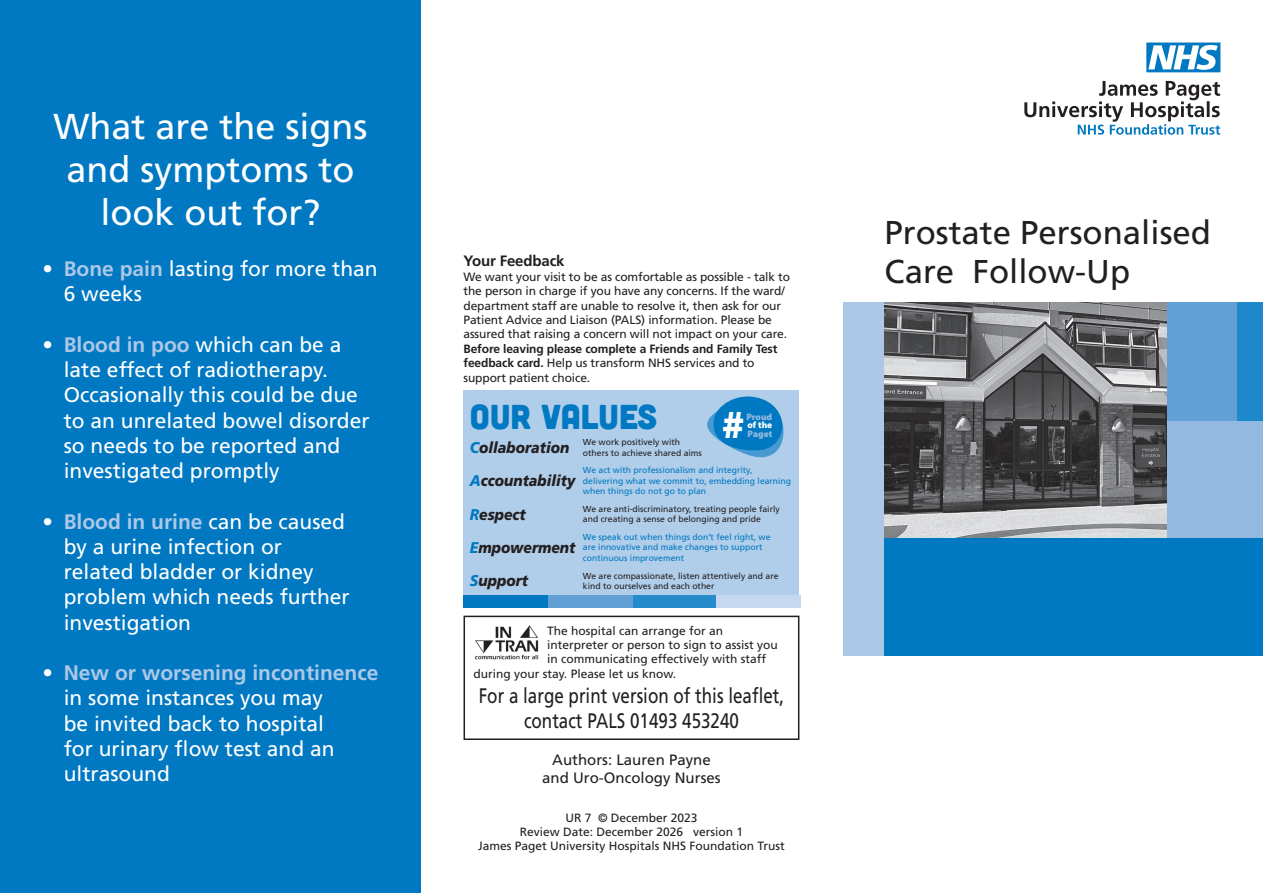
<style>
.page{position:relative;width:1263px;height:893px;background:#fff}
.page>*{position:absolute;margin:0;border:0;box-sizing:border-box;transform-origin:0 0}
.t1{font:40.05px "Myriad Variable Concept";color:#fff}
.Bullets{font:36px/43.2px "Frutiger LT Std";color:#fff;text-align:center}
.t2{font:34.5px "Cubano";color:#0079c2}
.t3{font:33px/39.6px "Frutiger LT Std";color:#231f20}
.Bullets-2{font:21px/25.2px "Frutiger LT Std";color:#fff}
.t4{font:21px/25.2px "Frutiger LT Std";color:#231f20;text-align:center;scale:.81 1}
.t5{font:italic 900 15.6px "Frutiger LT Std";color:#231f20;scale:.9 1}
.Bullets-3{font:15px "Frutiger LT Std";color:#231f20}
.t6{font:700 15px "Frutiger LT Std";letter-spacing:-.01em;color:#231f20}
.Bullets-4{font:12px/14.4px "Frutiger LT Std";letter-spacing:-.01em;color:#231f20}
.t7{font:700 12px/14.4px "Frutiger LT Std";letter-spacing:-.01em;color:#231f20}
.t8{font:9.3px "Myriad Variable Concept";color:#94b9e1}
.t9{font:9.3px "Myriad Variable Concept";color:#fff}
.t10{font:8.7px/10.4px "Frutiger LT Std";color:#0079c2}
.t11{font:8.7px/10.4px "Frutiger LT Std";color:#231f20}
.s1{font-weight:700;color:#adc7e7}
.s2{font-weight:400}
.s3{color:#0079c2}
</style>
<div class="page">
<div style="left:0;top:0;width:421px;height:893px;background:#0079c2"></div>
<div style="left:1167px;top:302px;width:70px;height:118px;background:#629fd5"></div>
<div style="left:1167px;top:421px;width:96px;height:117px;background:#94b9e1"></div>
<div style="left:1238px;top:302px;width:25px;height:118px;background:#1e89ca"></div>
<img style="left:884px;top:302px;width:282px;height:236px">
<div style="left:884px;top:538px;width:379px;height:118px;background:#0079c2"></div>
<div style="left:843px;top:302px;width:40px;height:354px;background:#adc7e7"></div>
<svg style="left:1024px;top:81px;width:196px;height:54px"></svg>
<svg style="left:1146px;top:43px;width:74px;height:29px"></svg>
<div style="left:463px;top:616px;width:336px;height:124px;border:2px solid #231f20"></div>
<img style="left:475px;top:626px;width:63px;height:33px">
<div style="left:463px;top:390px;width:336px;height:211px;background:#b0cde9"></div>
<svg style="left:707px;top:396px;width:77px;height:62px"></svg>
<div style="left:463px;top:595px;width:85px;height:12px;background:#0079c2"></div>
<div style="left:631px;top:595px;width:85px;height:12px;background:#258bcb"></div>
<div style="left:548px;top:595px;width:84px;height:12px;background:#629fd5"></div>
<div style="left:716px;top:595px;width:84px;height:12px;background:#c6d8ef"></div>
<p class="Bullets" style="left:53px;top:105px;width:316px">What are the signs and symptoms to look out for?</p>
<p class="Bullets-2" style="left:64px;top:256px;width:315px;text-indent:-21px">• <span class="s1">Bone pain</span> lasting for more than<br>6 weeks</p>
<p class="Bullets-2" style="left:64px;top:332px;width:307px;text-indent:-21px">• <span class="s1">Blood in poo</span> which can be a late effect of radiotherapy.<br>Occasionally this could be due to an unrelated bowel disorder so needs to be reported and investigated promptly</p>
<p class="Bullets-2" style="left:64px;top:509px;width:287px;text-indent:-21px">• <span class="s1">Blood in urine</span> can be caused by a urine infection or related bladder or kidney problem which needs further investigation</p>
<p class="Bullets-2" style="left:64px;top:660px;width:316px;text-indent:-21px">• <span class="s1">New or worsening incontinence </span>in some instances you may<br>be invited back to hospital<br>for urinary flow test and an ultrasound</p>
<p class="t6" style="left:463px;top:252px;width:103px">Your Feedback</p>
<p class="Bullets-4" style="left:463px;top:269px;width:328px">We want your visit to be as comfortable as possible - talk to the person in charge if you have any concerns. If the ward/ department staff are unable to resolve it, then ask for our Patient Advice and Liaison (PALS) information. Please be assured that raising a concern will not impact on your care.</p>
<p class="t7" style="left:463px;top:341px;width:315px">Before leaving please complete a Friends and Family Test feedback card. <span class="s2">Help us transform NHS services and to support patient choice.</span></p>
<p class="t2" style="left:470px;top:395px;width:189px">OUR VALUES</p>
<p class="t5" style="left:470px;top:438px;width:112px"><span class="s3">C</span>ollaboration</p>
<p class="t5" style="left:470px;top:472px;width:119px"><span class="s3">A</span>ccountability</p>
<p class="t5" style="left:470px;top:505px;width:64px"><span class="s3">R</span>espect</p>
<p class="t5" style="left:470px;top:538px;width:119px"><span class="s3">E</span>mpowerment</p>
<p class="t5" style="left:470px;top:571px;width:66px"><span class="s3">S</span>upport</p>
<p class="t1" style="left:722px;top:401px;width:24px">#</p>
<p class="t8" style="left:746px;top:411px;width:27px">Proud</p>
<p class="t9" style="left:747px;top:420px;width:26px">of the</p>
<p class="t8" style="left:748px;top:428px;width:26px">Paget</p>
<p class="t11" style="left:583px;top:437px;width:99px">We work positively with</p>
<p class="t11" style="left:583px;top:447px;width:120px">others to achieve shared aims</p>
<p class="t10" style="left:583px;top:465px;width:210px">We act with professionalism and integrity, delivering what we commit to, embedding learning when things do not go to plan</p>
<p class="t10" style="left:583px;top:532px;width:189px">We speak out when things don’t feel right, we are innovative and make changes to support continuous improvement</p>
<p class="t11" style="left:583px;top:504px;width:198px">We are anti-discriminatory, treating people fairly and creating a sense of belonging and pride</p>
<p class="t11" style="left:583px;top:570px;width:197px">We are compassionate, listen attentively and are kind to ourselves and each other</p>
<p class="Bullets-4" style="left:547px;top:623px;width:178px">The hospital can arrange for an</p>
<p class="Bullets-4" style="left:547px;top:638px;width:232px">interpreter or person to sign to assist you</p>
<p class="Bullets-4" style="left:547px;top:652px;width:220px">in communicating effectively with staff</p>
<p class="Bullets-4" style="left:473px;top:666px;width:204px">during your stay. Please let us know.</p>
<p class="t4" style="left:479px;top:683px;width:378px">For a large print version of this leaflet, contact PALS 01493 453240</p>
<p class="Bullets-3" style="left:552px;top:751px;width:160px">Authors: Lauren Payne</p>
<p class="Bullets-3" style="left:542px;top:769px;width:180px">and Uro-Oncology Nurses</p>
<p class="Bullets-4" style="left:565px;top:810px;width:134px">UR 7 © December 2023</p>
<p class="Bullets-4" style="left:520px;top:825px;width:225px">Review Date: December 2026 version 1</p>
<p class="Bullets-4" style="left:478px;top:839px;width:308px">James Paget University Hospitals NHS Foundation Trust</p>
<p class="t3" style="left:884px;top:213px;width:328px">Prostate Personalised<br>Care Follow-Up</p>
</div>
